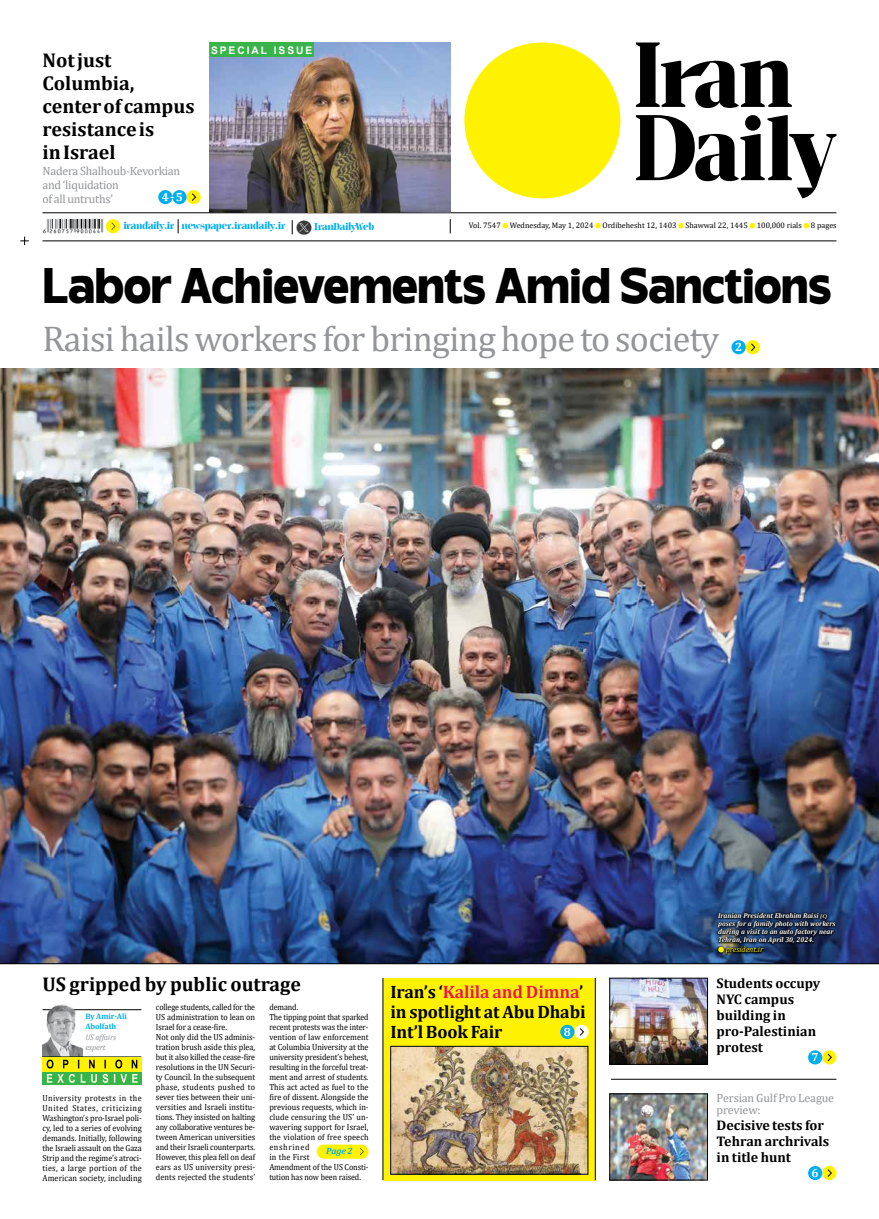
<style>
.page{position:relative;width:879px;height:1219px;background:#fff}
.page>*{position:absolute;margin:0;border:0;box-sizing:border-box;transform-origin:0 0}
.t1{font:800 50px "Invisible";letter-spacing:-.01em;color:#000}
.t2{font:36px "Cambria";letter-spacing:-.02em;color:#939598}
.t3{font:700 20px/23px "Cambria";color:#000}
.t4{font:700 18px/20px "Cambria";letter-spacing:-.01em;color:#000}
.t5{font:700 14px/16px "Cambria";color:#000}
.t6{font:12px/14px "Cambria";letter-spacing:-.02em;color:#939598}
.t7{font:700 12px "Cambria";color:#fff}
.t8{font:700 10.5px "Arial";letter-spacing:.19em;color:#fff}
.t9{font:700 10px "Jaymont PERSONAL";color:#00aeef}
.t10{font:italic 700 9px "Cambria";color:#00aeef}
.t11{font:8.8px/10px "Cambria";letter-spacing:-.005em;color:#000;scale:.9 1}
.t12{font:8.8px/10px "Cambria";letter-spacing:-.005em;color:#000;scale:.91 1}
.t13{font:8.8px/10px "Cambria";letter-spacing:-.005em;color:#000;text-align:justify;scale:.93 1}
.t14{font:8px "Cambria";color:#000}
.t15{font:700 8px/10px "Cambria";letter-spacing:-.01em;color:#00aeef}
.t16{font:italic 8px/10px "Cambria";letter-spacing:-.02em;color:#939598}
.t17{font:italic 8px "Cambria";color:#fff200}
.t18{font:italic 700 7px/8px "Cambria";color:#fff}
.s1{font-style:italic;font-size:9px}
.s2{color:#ed1d24}
.s3{font-size:5.2px}
</style>
<div class="page">
<div style="left:383px;top:978px;width:212px;height:202px;background:#fff200"></div>
<svg style="left:502px;top:223px;width:6px;height:5px"></svg>
<svg style="left:595px;top:223px;width:6px;height:5px"></svg>
<svg style="left:678px;top:223px;width:6px;height:5px"></svg>
<svg style="left:749px;top:223px;width:6px;height:5px"></svg>
<svg style="left:803px;top:223px;width:6px;height:5px"></svg>
<hr style="left:43px;top:241px;width:793px;height:1px;background:#000">
<svg style="left:178px;top:219px;width:1px;height:14px"></svg>
<div style="left:106px;top:219px;width:14px;height:14px;background:#fff200;border-radius:50%"></div>
<svg style="left:111px;top:223px;width:4px;height:7px"></svg>
<svg style="left:450px;top:219px;width:1px;height:14px"></svg>
<hr style="left:43px;top:213px;width:793px;height:1px;background:#000">
<hr style="left:450px;top:42px;width:1px;height:171px;background:#000">
<div style="left:464px;top:42px;width:156px;height:156px;background:#fff200;border-radius:50%"></div>
<svg style="left:636px;top:42px;width:200px;height:156px"></svg>
<img style="left:210px;top:43px;width:240px;height:170px">
<svg style="left:292px;top:220px;width:1px;height:14px"></svg>
<img style="left:296px;top:220px;width:16px;height:15px">
<hr style="left:43px;top:1009px;width:98px;height:1px;background:#000">
<img style="left:43px;top:1004px;width:39px;height:53px">
<div style="left:43px;top:1071px;width:99px;height:14px;background:#39b44a"></div>
<svg style="left:47px;top:1074px;width:91px;height:9px"></svg>
<div style="left:43px;top:1057px;width:99px;height:14px;background:#fff200"></div>
<svg style="left:47px;top:1060px;width:90px;height:8px"></svg>
<img style="left:43px;top:219px;width:61px;height:14px">
<img style="left:0;top:369px;width:879px;height:594px">
<hr style="left:0;top:963px;width:879px;height:1px;background:#000">
<hr style="left:383px;top:978px;width:1px;height:202px;background:#000">
<hr style="left:595px;top:978px;width:1px;height:202px;background:#000">
<hr style="left:611px;top:1079px;width:225px;height:1px;background:#000">
<img style="left:611px;top:1096px;width:94px;height:82px">
<div style="left:609px;top:1094px;width:98px;height:86px;border:1px solid #000"></div>
<img style="left:611px;top:980px;width:94px;height:82px">
<div style="left:609px;top:978px;width:98px;height:86px;border:1px solid #000"></div>
<div style="left:746px;top:340px;width:14px;height:14px;background:#fff200;border-radius:50%"></div>
<svg style="left:751px;top:343px;width:4px;height:8px"></svg>
<div style="left:731px;top:340px;width:15px;height:14px;background:#00aeef;border-radius:50%"></div>
<div style="left:210px;top:43px;width:104px;height:14px;background:#39b44a"></div>
<div style="left:187px;top:190px;width:14px;height:14px;background:#fff200;border-radius:50%"></div>
<svg style="left:192px;top:193px;width:4px;height:8px"></svg>
<div style="left:172px;top:190px;width:15px;height:14px;background:#00aeef;border-radius:50%"></div>
<div style="left:158px;top:190px;width:14px;height:14px;background:#00aeef;border-radius:50%"></div>
<div style="left:574px;top:1025px;width:14px;height:14px;background:#fff;border-radius:50%"></div>
<svg style="left:579px;top:1028px;width:5px;height:8px"></svg>
<div style="left:560px;top:1025px;width:14px;height:14px;background:#00aeef;border-radius:50%"></div>
<div style="left:317px;top:1144px;width:52px;height:15px;background:#fff200;border-radius:7px"></div>
<svg style="left:360px;top:1148px;width:4px;height:7px"></svg>
<svg style="left:715px;top:911px;width:123px;height:45px;background:#14243f"></svg>
<svg style="left:718px;top:947px;width:6px;height:5px"></svg>
<div style="left:822px;top:1166px;width:14px;height:14px;background:#fff200;border-radius:50%"></div>
<svg style="left:827px;top:1169px;width:5px;height:8px"></svg>
<div style="left:808px;top:1166px;width:14px;height:14px;background:#00aeef;border-radius:50%"></div>
<div style="left:822px;top:1050px;width:14px;height:14px;background:#fff200;border-radius:50%"></div>
<svg style="left:827px;top:1053px;width:5px;height:8px"></svg>
<div style="left:808px;top:1050px;width:14px;height:14px;background:#00aeef;border-radius:50%"></div>
<img style="left:392px;top:1048px;width:194px;height:124px">
<div style="left:390px;top:1046px;width:198px;height:128px;border:1px solid #000"></div>
<svg style="left:20px;top:237px;width:9px;height:8px"></svg>
<h3 class="t3" style="left:43px;top:50px;width:154px">Not just<br>Columbia, center of campus resistance is<br>in Israel</h3>
<h3 class="t6" style="left:43px;top:165px;width:139px">Nadera Shalhoub-Kevorkian and ‘liquidation<br>of all untruths’</h3>
<h3 class="t7" style="left:162px;top:193px;width:23px">4<span class="s1">–</span>5</h3>
<p class="t8" style="left:211px;top:44px;width:103px">SPECIAL ISSUE</p>
<p class="t9" style="left:124px;top:221px;width:163px">irandaily.ir newspaper.irandaily.ir</p>
<p class="t14" style="left:469px;top:223px;width:369px">Vol. 7547 Wednesday, May 1, 2024 Ordibehesht 12, 1403 Shawwal 22, 1445 100,000 rials 8 pages</p>
<p class="t9" style="left:315px;top:222px;width:61px">IranDailyWeb</p>
<h1 class="t1" style="left:43px;top:257px;width:791px">Labor Achievements Amid Sanctions</h1>
<h2 class="t2" style="left:43px;top:326px;width:678px">Raisi hails workers for bringing hope to society</h2>
<h3 class="t7" style="left:735px;top:343px;width:9px">2</h3>
<h3 class="t3" style="left:43px;top:975px;width:260px">US gripped by public outrage</h3>
<p class="t15" style="left:85px;top:1012px;width:43px">By Amir-Ali<br>Abolfath</p>
<p class="t16" style="left:85px;top:1033px;width:32px">US affairs expert</p>
<p class="t13" style="left:43px;top:1093px;width:108px">University protests in the United States, criticizing Washington’s pro-Israel poli&shy;cy, led to a series of evolving demands. Initially, following the Israeli assault on the Gaza Strip and the regime’s atroci&shy;ties, a large portion of the American society, including</p>
<p class="t11" style="left:156px;top:1003px;width:112px">college students, called for the<br>US administration to lean on<br>Israel for a cease-fire.<br>Not only did the US adminis&shy;tration brush aside this plea, but it also killed the cease-fire resolutions in the UN Securi&shy;ty Council. In the subsequent phase, students pushed to sever ties between their uni&shy;versities and Israeli institu&shy;tions. They insisted on halting any collaborative ventures be&shy;tween American universities and their Israeli counterparts.<br>However, this plea fell on deaf ears as US university presi&shy;dents rejected the students’</p>
<p class="t12" style="left:269px;top:1003px;width:111px">demand.<br>The tipping point that sparked recent protests was the inter&shy;vention of law enforcement at Columbia University at the university president’s behest, resulting in the forceful treat&shy;ment and arrest of students.<br>This act acted as fuel to the fire of dissent. Alongside the previous requests, which in&shy;clude censuring the US’ un&shy;wavering support for Israel, the violation of free speech enshrined<br>in the First<br>Amendment of the US Consti&shy;tution has now been raised.</p>
<p class="t10" style="left:326px;top:1148px;width:28px">Page 2</p>
<h3 class="t4" style="left:390px;top:983px;width:197px">Iran’s ‘<span class="s2">Kalila and Dimna</span>’ in spotlight at Abu Dhabi<br>Int’l Book Fair</h3>
<h3 class="t7" style="left:564px;top:1027px;width:9px">8</h3>
<p class="t18" style="left:718px;top:912px;width:119px">Iranian President Ebrahim Raisi <span class="s3">(C) </span>poses for a family photo with workers during a visit to an auto factory near Tehran, Iran on April 30, 2024.</p>
<p class="t17" style="left:725px;top:947px;width:39px">president.ir</p>
<h3 class="t5" style="left:716px;top:976px;width:105px">Students occupy<br>NYC campus building in pro-Palestinian protest</h3>
<h3 class="t7" style="left:811px;top:1053px;width:9px">7</h3>
<h3 class="t6" style="left:716px;top:1093px;width:119px;line-height:12px">Persian Gulf Pro League preview:</h3>
<h3 class="t5" style="left:716px;top:1119px;width:114px">Decisive tests for<br>Tehran archrivals in title hunt</h3>
<h3 class="t7" style="left:811px;top:1168px;width:9px">6</h3>
</div>
